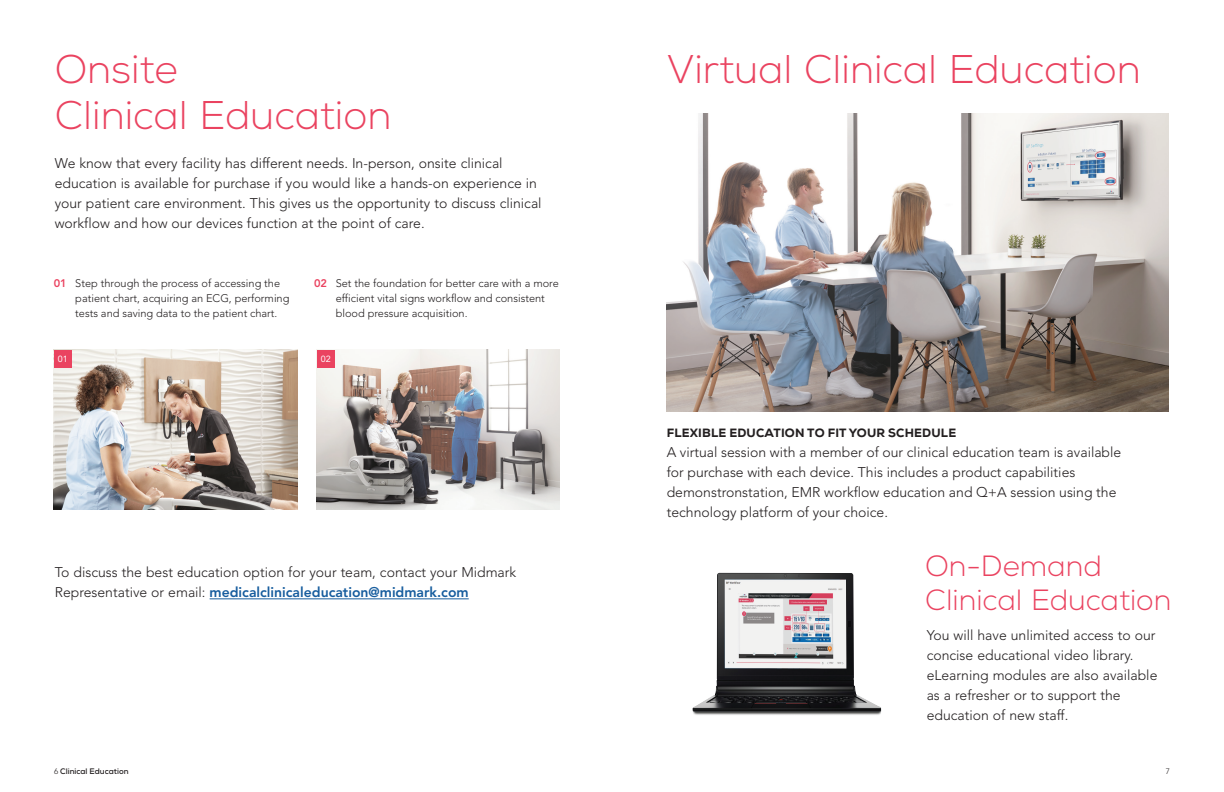
<style>
.page{position:relative;width:1224px;height:792px;background:#fff}
.page>*{position:absolute;margin:0;border:0;box-sizing:border-box;transform-origin:0 0}
.NEW_SUBHEAD{font:300 40px "Nexa";color:#ea4360}
.NEW_SUBHEAD-2{font:300 29.3px/34.1px "Nexa";color:#ea4360}
.Body_Style_3{font:300 14px/20px "Avenir";color:#231f20}
.Body_Style_5{font:300 14px/20px "Avenir";color:#231f20}
.Headline_Style_5{font:800 12px "Nexa";letter-spacing:.015em;color:#231f20}
.Body_Style_2{font:300 11px/15px "Avenir";color:#231f20}
.Numbers_and_Stats_Style_2{font:8.9px "Avenir";color:#fff}
.t1{font:700 8px "Nexa";letter-spacing:-.005em;color:#231f20}
.t2{font:300 8px "Avenir";color:#231f20}
.s1{font-weight:800;color:#ea4360}
.s2{font-weight:800;color:#175d9e}
.s3{font-family:"Avenir";font-weight:300}
</style>
<div class="page">
<img style="left:666px;top:113px;width:503px;height:298px">
<img style="left:693px;top:573px;width:188px;height:142px">
<img style="left:54px;top:350px;width:243px;height:159px">
<div style="left:54px;top:350px;width:18px;height:18px;background:#ea4360"></div>
<img style="left:317px;top:350px;width:243px;height:160px">
<div style="left:317px;top:350px;width:18px;height:18px;background:#ea4360"></div>
<hr style="left:210px;top:599px;width:259px;height:1px;background:#175d9e">
<p class="NEW_SUBHEAD" style="left:55px;top:46px;width:125px">Onsite</p>
<p class="NEW_SUBHEAD" style="left:667px;top:46px;width:476px">Virtual Clinical Education</p>
<p class="NEW_SUBHEAD" style="left:55px;top:92px;width:338px">Clinical Education</p>
<p class="Body_Style_3" style="left:55px;top:153px;width:488px">We know that every facility has different needs. In-person, onsite clinical education is available for purchase if you would like a hands-on experience in your patient care environment. This gives us the opportunity to discuss clinical workflow and how our devices function at the point of care.</p>
<p class="Body_Style_2" style="left:75px;top:276px;width:216px;text-indent:-22px"><span class="s1">01</span> Step through the process of accessing the patient chart, acquiring an ECG, performing tests and saving data to the patient chart.</p>
<p class="Body_Style_2" style="left:336px;top:276px;width:225px;text-indent:-22px"><span class="s1">02</span> Set the foundation for better care with a more efficient vital signs workflow and consistent blood pressure acquisition.</p>
<p class="Numbers_and_Stats_Style_2" style="left:58px;top:354px;width:12px">01</p>
<p class="Numbers_and_Stats_Style_2" style="left:321px;top:354px;width:12px">02</p>
<p class="Body_Style_5" style="left:55px;top:563px;width:463px">To discuss the best education option for your team, contact your Midmark<br>Representative or email: <span class="s2">medicalclinicaleducation@midmark.com</span></p>
<p class="Headline_Style_5" style="left:667px;top:425px;width:291px">FLEXIBLE EDUCATION TO FIT YOUR SCHEDULE</p>
<p class="Body_Style_3" style="left:667px;top:442px;width:456px">A virtual session with a member of our clinical education team is available for purchase with each device. This includes a product capabilities demonstronstation, EMR workflow education and Q+A session using the technology platform of your choice.</p>
<p class="NEW_SUBHEAD-2" style="left:925px;top:550px;width:248px">On-Demand<br>Clinical Education</p>
<p class="Body_Style_3" style="left:927px;top:626px;width:232px">You will have unlimited access to our concise educational video library. eLearning modules are also available as a refresher or to support the education of new staff.</p>
<p class="t1" style="left:54px;top:766px;width:76px"><span class="s3">6</span> Clinical Education</p>
<p class="t2" style="left:1166px;top:767px;width:6px">7</p>
</div>
